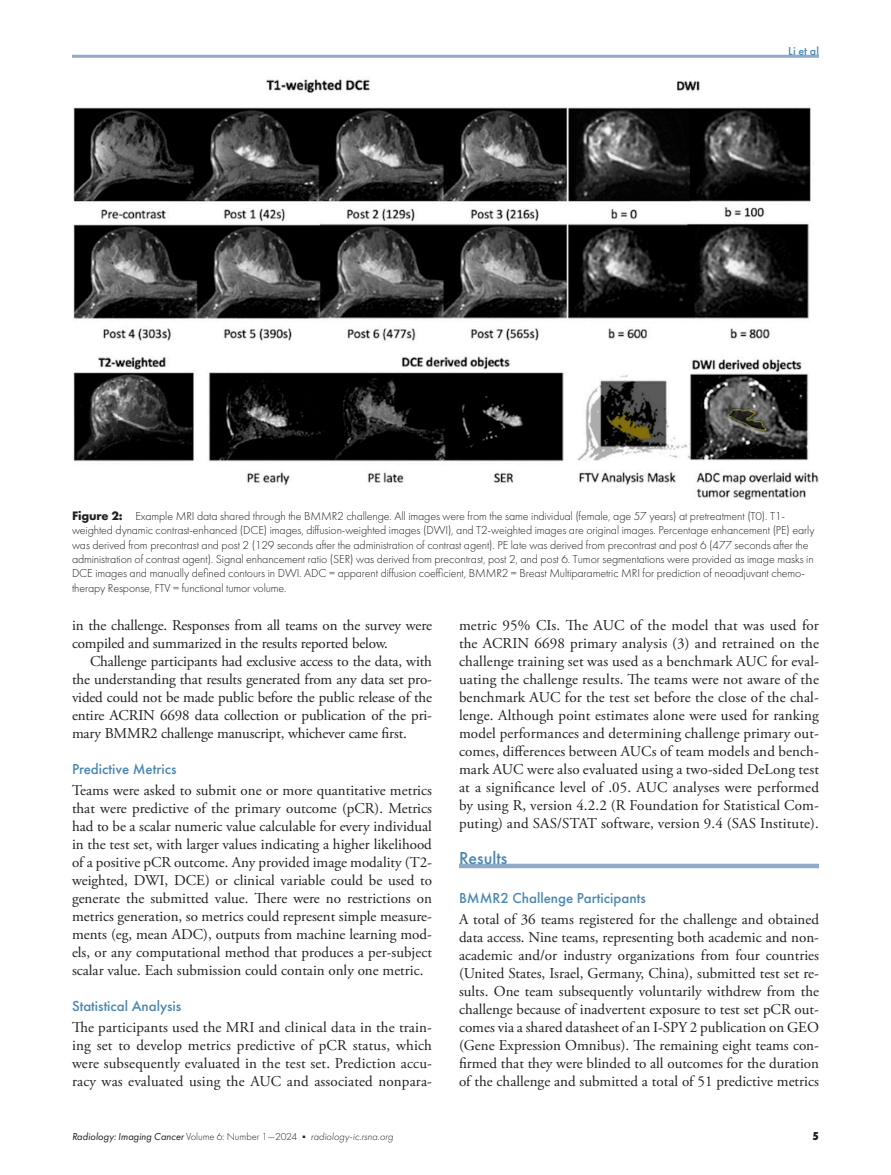
<style>
.page{position:relative;width:891px;height:1175px;background:#fff}
.page>*{position:absolute;margin:0;border:0;box-sizing:border-box;transform-origin:0 0}
.t1{font:500 18px "Futura PT";color:#4b87b1}
.t2{font:15px/18px "Adobe Garamond Pro";color:#231f20;text-align:justify}
.t3{font:500 15px "Futura PT";color:#4b87b1}
.t4{font:300 12px/14.4px "Futura PT";letter-spacing:-.01em;color:#231f20}
.t5{font:500 12px "Futura PT";color:#4b87b1}
.t6{font:800 12px "Futura PT Cond";color:#231f20}
.t7{font:italic 10.5px "Futura PT";color:#231f20}
.s1{font-weight:700;font-size:12.75px}
.s2{font-weight:300;font-style:normal}
.s3{font-weight:300}
</style>
<div class="page">
<hr style="left:72px;top:55px;width:747px;height:3px;background:#8eacca">
<div style="left:459px;top:863px;width:360px;height:5px;background:#8eacca"></div>
<img style="left:73px;top:79px;width:746px;height:421px">
<p class="t5" style="left:788px;top:44px;width:32px">Li et al</p>
<p class="t4" style="left:72px;top:508px;width:744px"><span class="s1">Figure 2:</span> Example MRI data shared through the BMMR2 challenge. All images were from the same individual (female, age 57 years) at pretreatment (T0). T1- weighted dynamic contrast-enhanced (DCE) images, diffusion-weighted images (DWI), and T2-weighted images are original images. Percentage enhancement (PE) early was derived from precontrast and post 2 (129 seconds after the administration of contrast agent). PE late was derived from precontrast and post 6 (477 seconds after the administration of contrast agent). Signal enhancement ratio (SER) was derived from precontrast, post 2, and post 6. Tumor segmentations were provided as image masks in DCE images and manually defined contours in DWI. ADC = apparent diffusion coefficient, BMMR2 = Breast Multiparametric MRI for prediction of neoadjuvant chemo&shy;therapy Response, FTV = functional tumor volume.</p>
<p class="t2" style="left:72px;top:616px;width:362px">in the challenge. Responses from all teams on the survey were compiled and summarized in the results reported below.</p>
<p class="t2" style="left:72px;top:652px;width:362px;text-indent:18px">Challenge participants had exclusive access to the data, with the understanding that results generated from any data set pro&shy;vided could not be made public before the public release of the entire ACRIN 6698 data collection or publication of the pri&shy;mary BMMR2 challenge manuscript, whichever came first.</p>
<p class="t3" style="left:72px;top:759px;width:106px">Predictive Metrics</p>
<p class="t2" style="left:72px;top:781px;width:362px">Teams were asked to submit one or more quantitative metrics that were predictive of the primary outcome (pCR). Metrics had to be a scalar numeric value calculable for every individual in the test set, with larger values indicating a higher likelihood of a positive pCR outcome. Any provided image modality (T2- weighted, DWI, DCE) or clinical variable could be used to generate the submitted value. There were no restrictions on metrics generation, so metrics could represent simple measure&shy;ments (eg, mean ADC), outputs from machine learning mod&shy;els, or any computational method that produces a per-subject scalar value. Each submission could contain only one metric.</p>
<p class="t3" style="left:72px;top:996px;width:111px">Statistical Analysis</p>
<p class="t2" style="left:72px;top:1018px;width:362px">The participants used the MRI and clinical data in the train&shy;ing set to develop metrics predictive of pCR status, which were subsequently evaluated in the test set. Prediction accu&shy;racy was evaluated using the AUC and associated nonpara-</p>
<p class="t2" style="left:459px;top:616px;width:362px">metric 95% CIs. The AUC of the model that was used for the ACRIN 6698 primary analysis (3) and retrained on the challenge training set was used as a benchmark AUC for eval&shy;uating the challenge results. The teams were not aware of the benchmark AUC for the test set before the close of the chal&shy;lenge. Although point estimates alone were used for ranking model performances and determining challenge primary out&shy;comes, differences between AUCs of team models and bench&shy;mark AUC were also evaluated using a two-sided DeLong test at a significance level of .05. AUC analyses were performed by using R, version 4.2.2 (R Foundation for Statistical Com&shy;puting) and SAS/STAT software, version 9.4 (SAS Institute).</p>
<p class="t1" style="left:459px;top:847px;width:50px">Results</p>
<p class="t3" style="left:459px;top:888px;width:188px">BMMR2 Challenge Participants</p>
<p class="t2" style="left:459px;top:910px;width:362px">A total of 36 teams registered for the challenge and obtained data access. Nine teams, representing both academic and non&shy;academic and/or industry organizations from four countries (United States, Israel, Germany, China), submitted test set re&shy;sults. One team subsequently voluntarily withdrew from the challenge because of inadvertent exposure to test set pCR out&shy;comes via a shared datasheet of an I-SPY 2 publication on GEO (Gene Expression Omnibus). The remaining eight teams con&shy;firmed that they were blinded to all outcomes for the duration of the challenge and submitted a total of 51 predictive metrics</p>
<p class="t7" style="left:72px;top:1130px;width:323px">Radiology: Imaging Cancer <span class="s2">Volume 6: Number 1—2024</span> <sup>■</sup> <span class="s3">radiology-ic.rsna.org</span></p>
<p class="t6" style="left:813px;top:1128px;width:8px">5</p>
</div>
